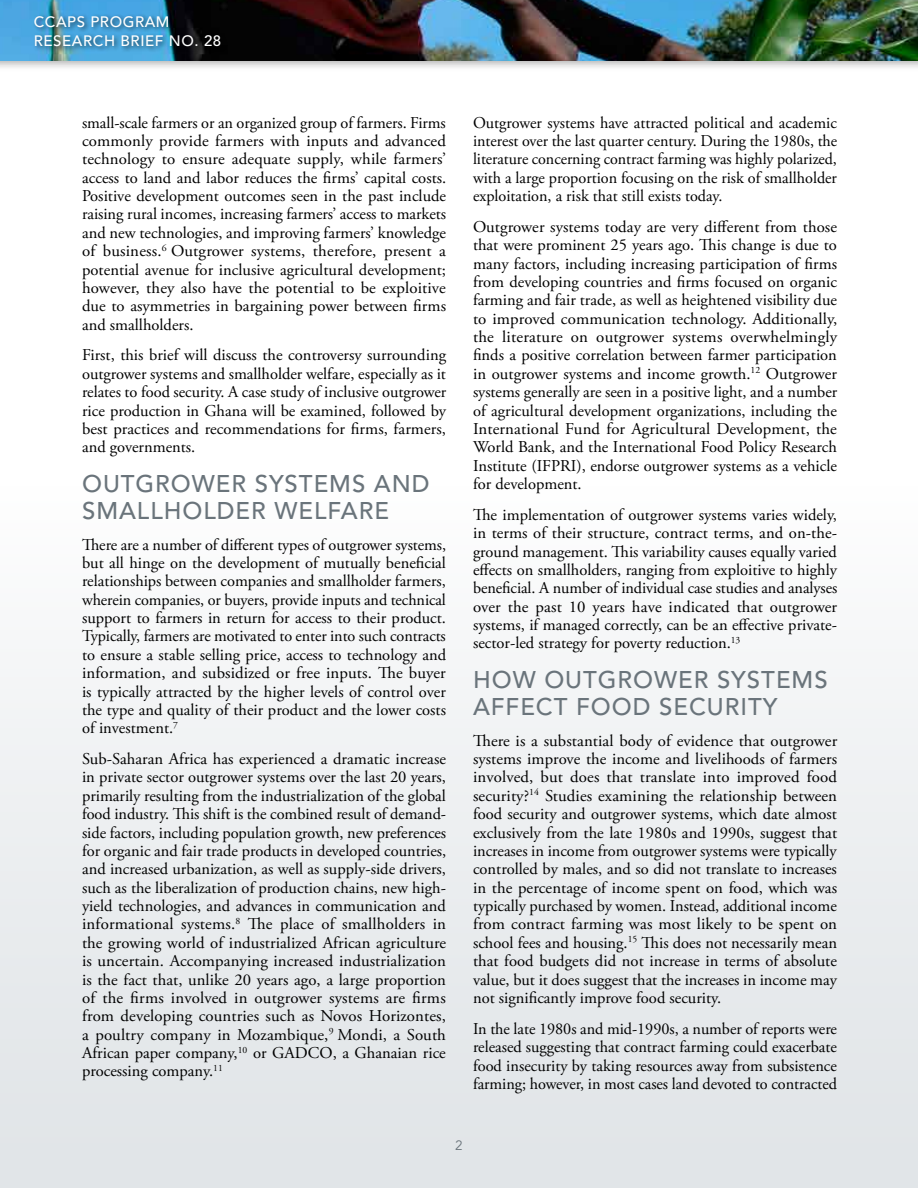
<style>
.page{position:relative;width:918px;height:1188px;background:#fff}
.page>*{position:absolute;margin:0;border:0;box-sizing:border-box;transform-origin:0 0}
.t1{font:500 24px/27px "Avenir LT Std";letter-spacing:.04em;color:#6a747b}
.t2{font:16.5px/18.5px "Adobe Garamond Pro";color:#000;text-align:justify}
.t3{font:500 15px/18.8px "Avenir LT Std";letter-spacing:.04em;color:#fff}
.t4{font:13.5px "Avenir LT Std";color:#6a747b}
</style>
<div class="page">
<div style="left:0;top:0;width:918px;height:72px;background:#000;opacity:.3"></div>
<img style="left:0;top:0;width:918px;height:60px">
<div style="left:0;top:486px;width:918px;height:702px;background:linear-gradient(to bottom,#fdfdfd,#dee3e6)"></div>
<div style="left:33px;top:13px;width:195px;height:40px;background:#000;opacity:.65"></div>
<p class="t3" style="left:34px;top:13px;width:189px">CCAPS PROGRAM<br>RESEARCH BRIEF NO. 28</p>
<p class="t2" style="left:82px;top:114px;width:366px">small-scale farmers or an organized group of farmers. Firms commonly provide farmers with inputs and advanced technology to ensure adequate supply, while farmers’ access to land and labor reduces the firms’ capital costs.<br>Positive development outcomes seen in the past include raising rural incomes, increasing farmers’ access to markets and new technologies, and improving farmers’ knowledge of business.<sup>6</sup> Outgrower systems, therefore, present a potential avenue for inclusive agricultural development; however, they also have the potential to be exploitive due to asymmetries in bargaining power between firms and smallholders.</p>
<p class="t2" style="left:82px;top:347px;width:366px">First, this brief will discuss the controversy surrounding outgrower systems and smallholder welfare, especially as it relates to food security. A case study of inclusive outgrower rice production in Ghana will be examined, followed by best practices and recommendations for firms, farmers, and governments.</p>
<h1 class="t1" style="left:82px;top:471px;width:349px">OUTGROWER SYSTEMS AND<br>SMALLHOLDER WELFARE</h1>
<p class="t2" style="left:82px;top:536px;width:366px">There are a number of different types of outgrower systems, but all hinge on the development of mutually beneficial relationships between companies and smallholder farmers, wherein companies, or buyers, provide inputs and technical support to farmers in return for access to their product.<br>Typically, farmers are motivated to enter into such contracts to ensure a stable selling price, access to technology and information, and subsidized or free inputs. The buyer is typically attracted by the higher levels of control over the type and quality of their product and the lower costs of investment.<sup>7</sup></p>
<p class="t2" style="left:82px;top:750px;width:366px">Sub-Saharan Africa has experienced a dramatic increase in private sector outgrower systems over the last 20 years, primarily resulting from the industrialization of the global food industry. This shift is the combined result of demand&shy;side factors, including population growth, new preferences for organic and fair trade products in developed countries, and increased urbanization, as well as supply-side drivers, such as the liberalization of production chains, new high&shy;yield technologies, and advances in communication and informational systems.<sup>8</sup> The place of smallholders in the growing world of industrialized African agriculture is uncertain. Accompanying increased industrialization is the fact that, unlike 20 years ago, a large proportion of the firms involved in outgrower systems are firms from developing countries such as Novos Horizontes, a poultry company in Mozambique,<sup>9</sup> Mondi, a South African paper company,<sup>10</sup> or GADCO, a Ghanaian rice processing company.<sup>11</sup></p>
<p class="t2" style="left:473px;top:114px;width:366px">Outgrower systems have attracted political and academic interest over the last quarter century. During the 1980s, the literature concerning contract farming was highly polarized, with a large proportion focusing on the risk of smallholder exploitation, a risk that still exists today.</p>
<p class="t2" style="left:473px;top:218px;width:366px">Outgrower systems today are very different from those that were prominent 25 years ago. This change is due to many factors, including increasing participation of firms from developing countries and firms focused on organic farming and fair trade, as well as heightened visibility due to improved communication technology. Additionally, the literature on outgrower systems overwhelmingly finds a positive correlation between farmer participation in outgrower systems and income growth.<sup>12</sup> Outgrower systems generally are seen in a positive light, and a number of agricultural development organizations, including the International Fund for Agricultural Development, the World Bank, and the International Food Policy Research Institute (IFPRI), endorse outgrower systems as a vehicle for development.</p>
<p class="t2" style="left:473px;top:506px;width:366px">The implementation of outgrower systems varies widely, in terms of their structure, contract terms, and on-the&shy;ground management. This variability causes equally varied effects on smallholders, ranging from exploitive to highly beneficial. A number of individual case studies and analyses over the past 10 years have indicated that outgrower systems, if managed correctly, can be an effective private&shy;sector-led strategy for poverty reduction.<sup>13</sup></p>
<h1 class="t1" style="left:473px;top:667px;width:356px">HOW OUTGROWER SYSTEMS<br>AFFECT FOOD SECURITY</h1>
<p class="t2" style="left:473px;top:732px;width:366px">There is a substantial body of evidence that outgrower systems improve the income and livelihoods of farmers involved, but does that translate into improved food security?<sup>14</sup> Studies examining the relationship between food security and outgrower systems, which date almost exclusively from the late 1980s and 1990s, suggest that increases in income from outgrower systems were typically controlled by males, and so did not translate to increases in the percentage of income spent on food, which was typically purchased by women. Instead, additional income from contract farming was most likely to be spent on school fees and housing.<sup>15</sup> This does not necessarily mean that food budgets did not increase in terms of absolute value, but it does suggest that the increases in income may not significantly improve food security.</p>
<p class="t2" style="left:473px;top:1020px;width:366px">In the late 1980s and mid-1990s, a number of reports were released suggesting that contract farming could exacerbate food insecurity by taking resources away from subsistence farming; however, in most cases land devoted to contracted</p>
<p class="t4" style="left:455px;top:1137px;width:9px">2</p>
</div>
